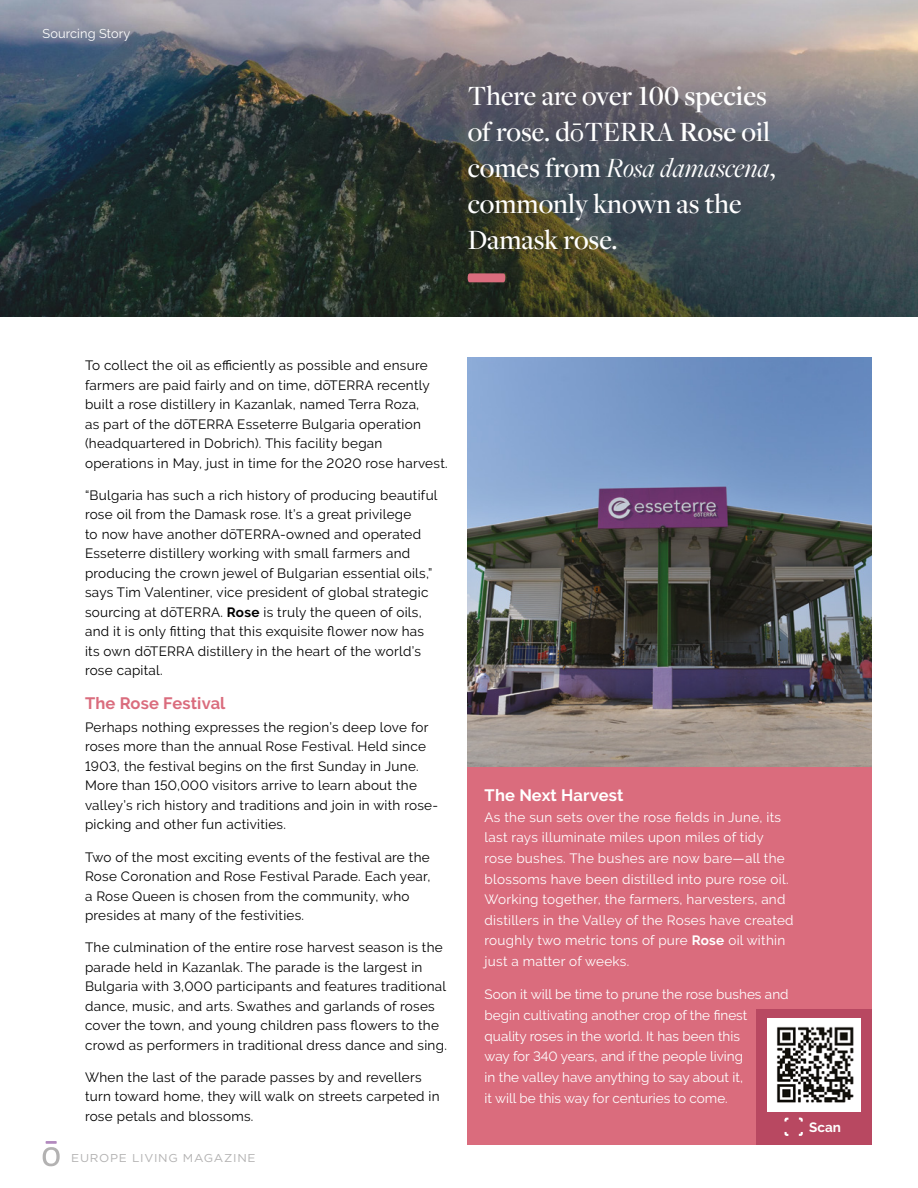
<style>
.page{position:relative;width:918px;height:1188px;background:#fff}
.page>*{position:absolute;margin:0;border:0;box-sizing:border-box;transform-origin:0 0}
.t1{font:500 28.95px/36.2px "Freight Disp Pro";color:#fff}
.t2{font:italic 28.95px "Freight Big Pro";color:#fff}
.t3{font:700 16.5px "Raleway";letter-spacing:.01em;color:#da6c7d}
.t4{font:700 16.5px "Raleway";letter-spacing:.01em;color:#fff}
.t5{font:13.5px/19.5px "Raleway";letter-spacing:.02em;color:#000}
.t6{font:13.5px/20.7px "Raleway";letter-spacing:.01em;color:#fff}
.t7{font:700 13.5px "Raleway";color:#fff}
.t8{font:12.75px "Raleway";letter-spacing:.01em;color:#fff}
.t9{font:11.4px "Gotham";letter-spacing:.06em;color:#b3b2b2;scale:1.05 1}
.s1{font-weight:600}
.s2{font-family:"Baskerville";font-weight:400}
.s3{font-family:"Freight Disp Pro";font-weight:500;font-style:normal}
.s4{font-weight:700}
</style>
<div class="page">
<svg style="left:43px;top:1141px;width:17px;height:25px"></svg>
<img style="left:468px;top:358px;width:404px;height:409px">
<img style="left:0;top:0;width:918px;height:317px">
<div style="left:468px;top:767px;width:404px;height:377px;background:#da6c7d"></div>
<svg style="left:468px;top:273px;width:37px;height:9px"></svg>
<div style="left:756px;top:1009px;width:116px;height:135px;background:#b84861"></div>
<img style="left:768px;top:1018px;width:93px;height:94px">
<svg style="left:784px;top:1117px;width:5px;height:5px"></svg>
<svg style="left:798px;top:1132px;width:5px;height:4px"></svg>
<svg style="left:784px;top:1132px;width:5px;height:4px"></svg>
<svg style="left:798px;top:1117px;width:5px;height:5px"></svg>
<p class="t8" style="left:43px;top:26px;width:89px">Sourcing Story</p>
<h1 class="t1" style="left:468px;top:76px;width:304px">There are over <span class="s1">100 specie</span>s of rose. d<span class="s2">ō</span>TERRA <span class="s1">Rose</span> oil</h1>
<h1 class="t2" style="left:468px;top:149px;width:309px"><span class="s3">comes from</span> Rosa damascena<span class="s3">,</span></h1>
<h1 class="t1" style="left:468px;top:185px;width:275px">commonly known as the<br>Damask rose.</h1>
<p class="t5" style="left:85px;top:356px;width:364px">To collect the oil as efficiently as possible and ensure farmers are paid fairly and on time, dōTERRA recently built a rose distillery in Kazanlak, named Terra Roza,<br>as part of the dōTERRA Esseterre Bulgaria operation (headquartered in Dobrich). This facility began operations in May, just in time for the 2020 rose harvest.</p>
<p class="t5" style="left:85px;top:485px;width:354px">“Bulgaria has such a rich history of producing beautiful rose oil from the Damask rose. It’s a great privilege<br>to now have another dōTERRA-owned and operated Esseterre distillery working with small farmers and producing the crown jewel of Bulgarian essential oils,” says Tim Valentiner, vice president of global strategic sourcing at dōTERRA. <span class="s4">Rose</span> is truly the queen of oils, and it is only fitting that this exquisite flower now has its own dōTERRA distillery in the heart of the world’s rose capital.</p>
<p class="t3" style="left:85px;top:694px;width:142px">The Rose Festival</p>
<p class="t5" style="left:85px;top:717px;width:355px">Perhaps nothing expresses the region’s deep love for roses more than the annual Rose Festival. Held since 1903, the festival begins on the first Sunday in June.<br>More than 150,000 visitors arrive to learn about the valley’s rich history and traditions and join in with rose&shy;picking and other fun activities.</p>
<p class="t5" style="left:85px;top:847px;width:347px">Two of the most exciting events of the festival are the Rose Coronation and Rose Festival Parade. Each year, a Rose Queen is chosen from the community, who presides at many of the festivities.</p>
<p class="t5" style="left:85px;top:938px;width:363px">The culmination of the entire rose harvest season is the parade held in Kazanlak. The parade is the largest in Bulgaria with 3,000 participants and features traditional dance, music, and arts. Swathes and garlands of roses cover the town, and young children pass flowers to the crowd as performers in traditional dress dance and sing.</p>
<p class="t5" style="left:85px;top:1067px;width:356px">When the last of the parade passes by and revellers turn toward home, they will walk on streets carpeted in rose petals and blossoms.</p>
<p class="t9" style="left:71px;top:1150px;width:177px">EUROPE LIVING MAGAZINE</p>
<p class="t4" style="left:485px;top:786px;width:140px">The Next Harvest</p>
<p class="t6" style="left:485px;top:807px;width:311px">As the sun sets over the rose fields in June, its last rays illuminate miles upon miles of tidy rose bushes. The bushes are now bare—all the blossoms have been distilled into pure rose oil.<br>Working together, the farmers, harvesters, and distillers in the Valley of the Roses have created roughly two metric tons of pure <span class="s4">Rose</span> oil within just a matter of weeks.</p>
<p class="t6" style="left:485px;top:984px;width:305px">Soon it will be time to prune the rose bushes and begin cultivating another crop of the finest quality roses in the world. It has been this<br>way for 340 years, and if the people living<br>in the valley have anything to say about it,<br>it will be this way for centuries to come.</p>
<p class="t7" style="left:809px;top:1120px;width:33px">Scan</p>
</div>
